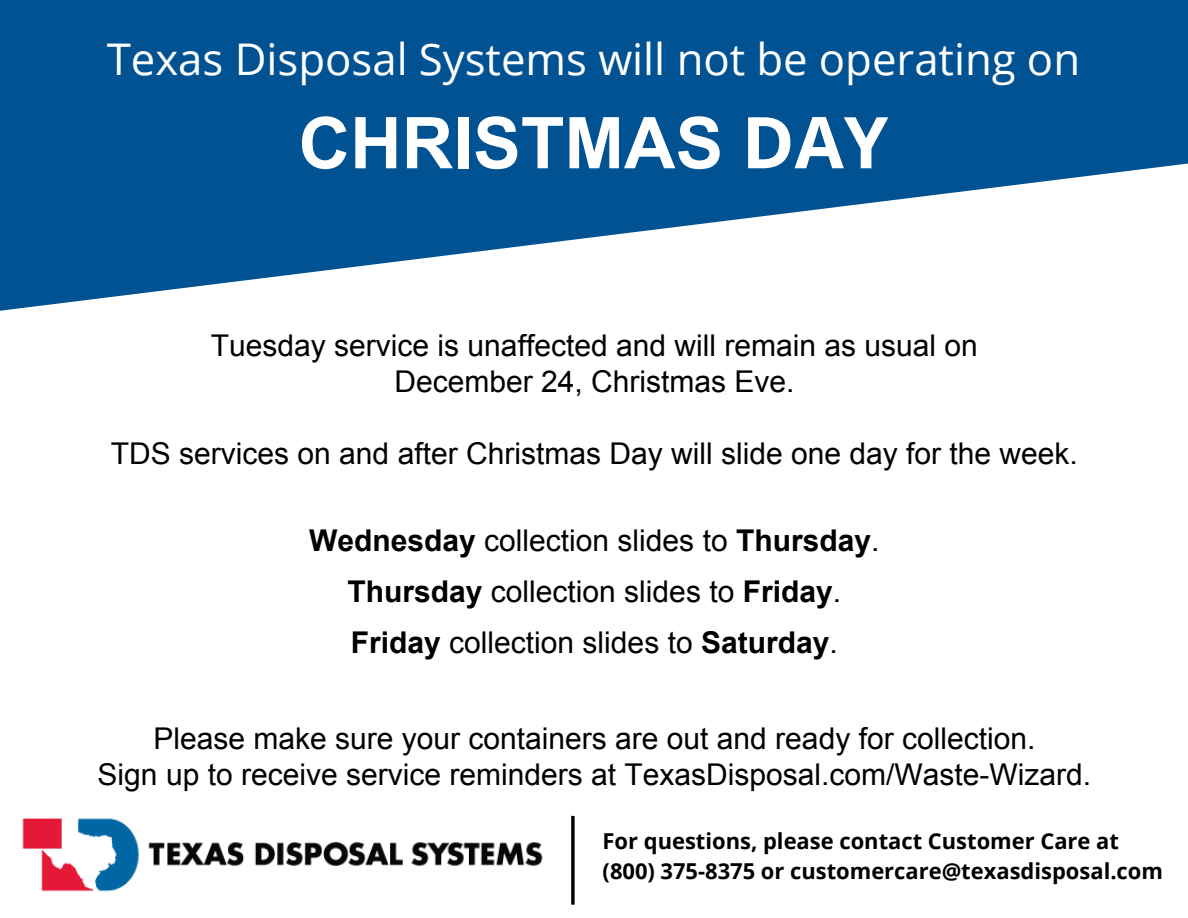
<style>
.page{position:relative;width:1188px;height:918px;background:#fff}
.page>*{position:absolute;margin:0;border:0;box-sizing:border-box;transform-origin:0 0}
.t1{font:700 71.4px "Arial";color:#fff}
.t2{font:43.65px "Open Sans";color:#fff}
.t3{font:30px/36px "Arial";color:#000;text-align:center}
.t4{font:700 21.9px/29.8px "Open Sans";color:#000}
.s1{font-family:"Open Sans"}
.s2{font-weight:700}
</style>
<div class="page">
<svg style="left:0;top:0;width:1188px;height:311px;fill:#005293"></svg>
<img style="left:22px;top:818px;width:521px;height:74px">
<svg style="left:571px;top:816px;width:4px;height:89px"></svg>
<h2 class="t2" style="left:107px;top:28px;width:975px">Texas Disposal Systems will not be operating on</h2>
<h1 class="t1" style="left:299px;top:96px;width:591px">CHRISTMAS <span class="s1">DAY</span></h1>
<p class="t3" style="left:211px;top:327px;width:768px">Tuesday service is unaffected and will remain as usual on<br>December 24, Christmas Eve.</p>
<p class="t3" style="left:111px;top:435px;width:968px">TDS services on and after Christmas Day will slide one day for the week.</p>
<p class="t3" style="left:309px;top:515px;width:572px;line-height:51px"><span class="s2">Wednesday</span> collection slides to <span class="s2">Thursday</span>.<br><span class="s2">Thursday</span> collection slides to <span class="s2">Friday</span>.<br><span class="s2">Friday</span> collection slides to <span class="s2">Saturday</span>.</p>
<p class="t3" style="left:98px;top:720px;width:995px">Please make sure your containers are out and ready for collection.<br>Sign up to receive service reminders at TexasDisposal.com/Waste-Wizard.</p>
<p class="t4" style="left:603px;top:825px;width:562px">For questions, please contact Customer Care at (800) 375-8375 or customercare@texasdisposal.com</p>
</div>
